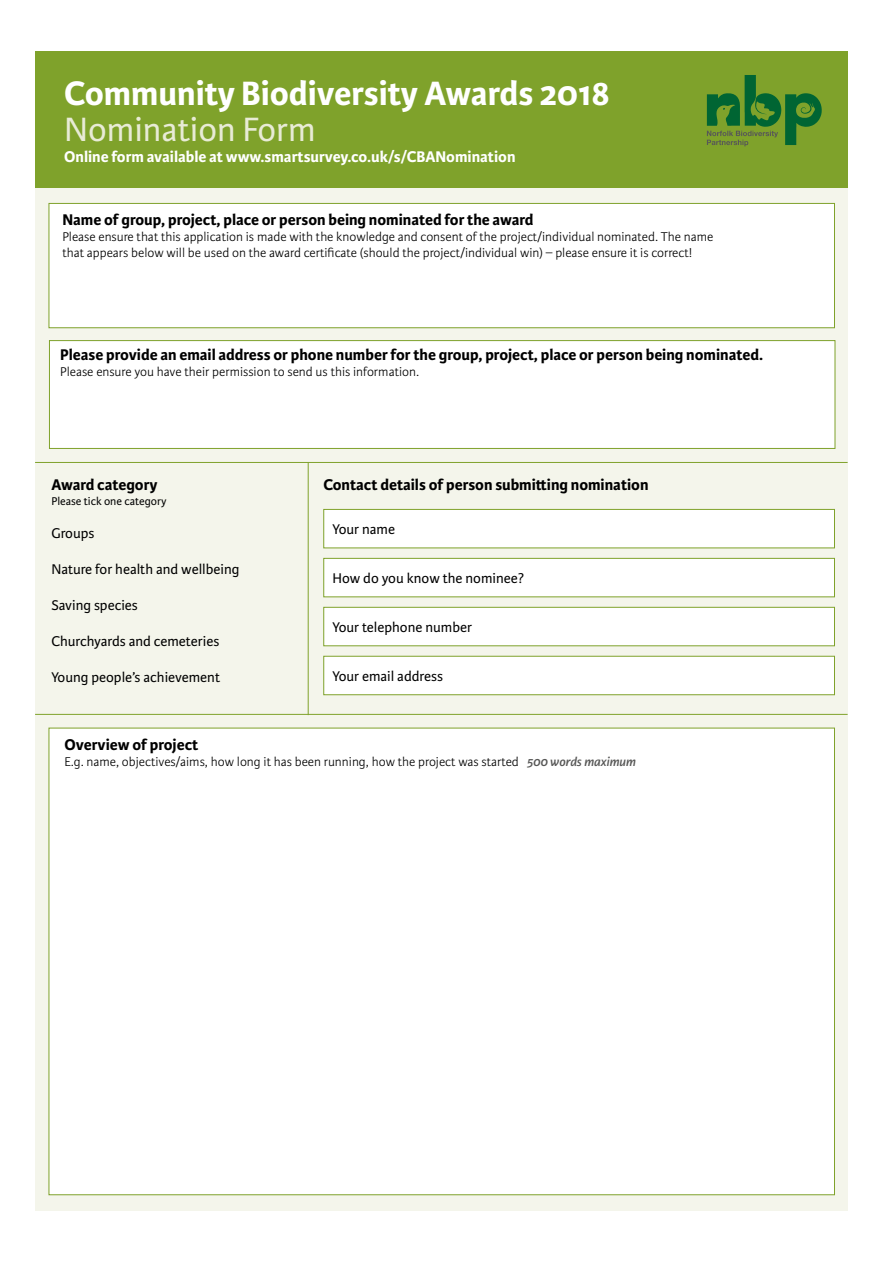
<style>
.page{position:relative;width:893px;height:1263px;background:#fff}
.page>*{position:absolute;margin:0;border:0;box-sizing:border-box;transform-origin:0 0}
.t1{font:700 36px "Karmina Sans";color:#fff}
.t2{font:36px "Karmina Sans";color:#e8ebd6}
.t3{font:700 16.5px "Karmina Sans";color:#000}
.t4{font:700 16.5px "Karmina Sans";color:#fff}
.t5{font:15px "Karmina Sans";color:#000}
.t6{font:300 13.5px/16.2px "Karmina Sans";color:#000}
.t7{font:12px "Karmina Sans";color:#000}
.s1{font-weight:600;font-style:italic;color:#575756}
</style>
<div class="page">
<div style="left:35px;top:175px;width:813px;height:1036px;background:#f4f5eb"></div>
<div style="left:49px;top:203px;width:786px;height:125px;background:#fff;border:1px solid #7fa22b"></div>
<div style="left:324px;top:509px;width:510px;height:39px;background:#fff"></div>
<div style="left:324px;top:509px;width:511px;height:39px;border:1px solid #7fa22b"></div>
<div style="left:324px;top:558px;width:510px;height:39px;background:#fff"></div>
<div style="left:324px;top:558px;width:511px;height:39px;border:1px solid #7fa22b"></div>
<div style="left:324px;top:607px;width:510px;height:39px;background:#fff"></div>
<div style="left:324px;top:607px;width:511px;height:39px;border:1px solid #7fa22b"></div>
<div style="left:324px;top:656px;width:510px;height:39px;background:#fff"></div>
<div style="left:324px;top:656px;width:511px;height:39px;border:1px solid #7fa22b"></div>
<div style="left:49px;top:728px;width:786px;height:467px;background:#fff;border:1px solid #7fa22b"></div>
<div style="left:35px;top:52px;width:813px;height:136px;background:#7fa22b"></div>
<svg style="left:707px;top:75px;width:115px;height:71px"></svg>
<hr style="left:35px;top:462px;width:813px;height:1px;background:#7fa22b">
<hr style="left:35px;top:714px;width:813px;height:1px;background:#7fa22b">
<hr style="left:308px;top:463px;width:1px;height:252px;background:#7fa22b">
<div style="left:49px;top:340px;width:786px;height:109px;background:#fff;border:1px solid #7fa22b"></div>
<h1 class="t1" style="left:64px;top:72px;width:547px">Community Biodiversity Awards 2018</h1>
<h1 class="t2" style="left:64px;top:109px;width:253px">Nomination Form</h1>
<p class="t4" style="left:64px;top:147px;width:453px">Online form available at www.smartsurvey.co.uk/s/CBANomination</p>
<p class="t3" style="left:62px;top:210px;width:473px">Name of group, project, place or person being nominated for the award</p>
<p class="t6" style="left:62px;top:229px;width:653px">Please ensure that this application is made with the knowledge and consent of the project/individual nominated. The name that appears below will be used on the award certificate (should the project/individual win) – please ensure it is correct!</p>
<p class="t3" style="left:60px;top:345px;width:704px">Please provide an email address or phone number for the group, project, place or person being nominated.</p>
<p class="t6" style="left:60px;top:364px;width:360px">Please ensure you have their permission to send us this information.</p>
<p class="t3" style="left:51px;top:476px;width:108px">Award category</p>
<p class="t7" style="left:51px;top:494px;width:117px">Please tick one category</p>
<p class="t5" style="left:51px;top:525px;width:45px">Groups</p>
<p class="t5" style="left:51px;top:561px;width:190px">Nature for health and wellbeing</p>
<p class="t5" style="left:51px;top:597px;width:88px">Saving species</p>
<p class="t5" style="left:51px;top:633px;width:169px">Churchyards and cemeteries</p>
<p class="t5" style="left:51px;top:669px;width:170px">Young people’s achievement</p>
<p class="t3" style="left:323px;top:476px;width:327px">Contact details of person submitting nomination</p>
<p class="t5" style="left:332px;top:521px;width:64px">Your name</p>
<p class="t5" style="left:332px;top:570px;width:193px">How do you know the nominee?</p>
<p class="t5" style="left:332px;top:619px;width:141px">Your telephone number</p>
<p class="t5" style="left:332px;top:668px;width:112px">Your email address</p>
<p class="t3" style="left:64px;top:735px;width:135px">Overview of project</p>
<p class="t6" style="left:64px;top:754px;width:573px">E.g. name, objectives/aims, how long it has been running, how the project was started <span class="s1">500 words maximum</span></p>
</div>
